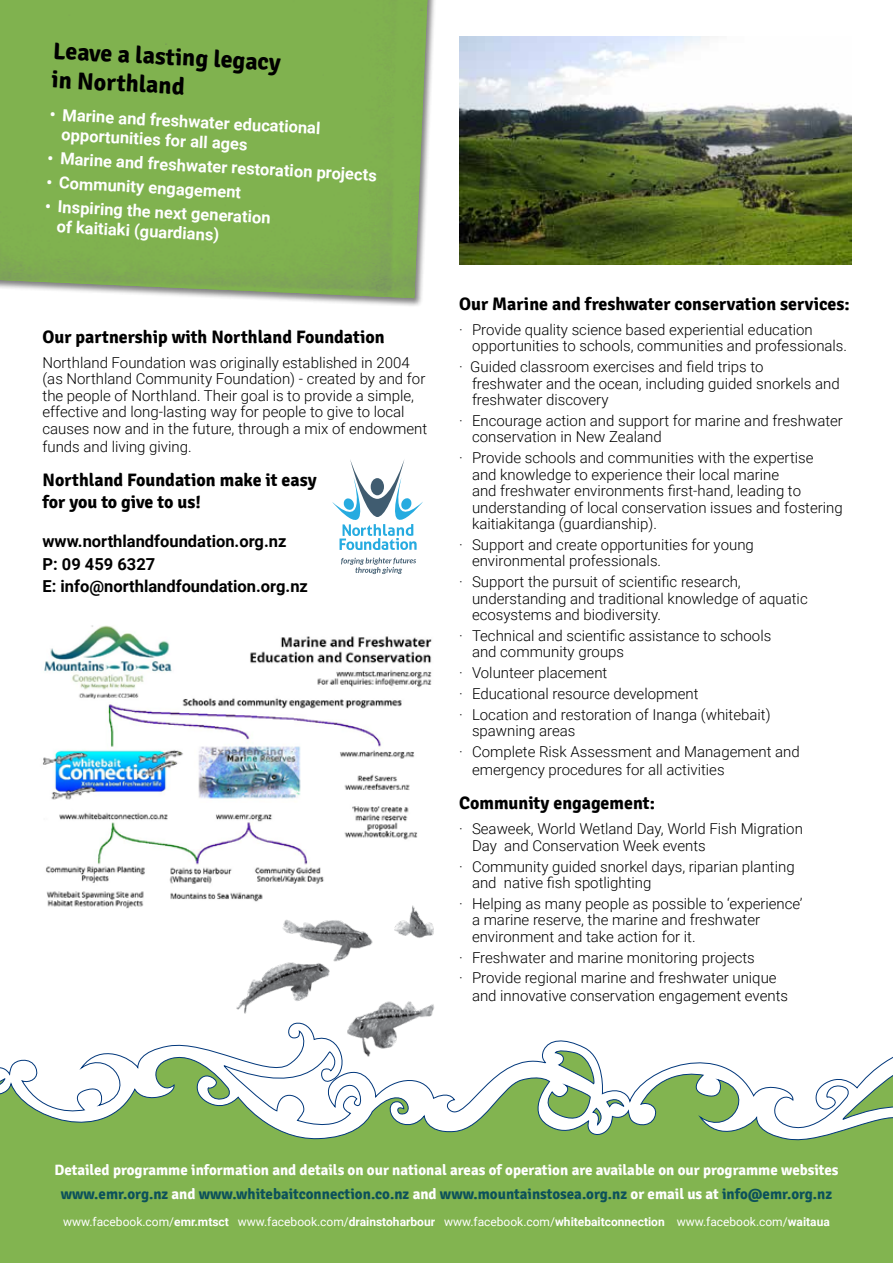
<style>
.page{position:relative;width:893px;height:1263px;background:#fff}
.page>*{position:absolute;margin:0;border:0;box-sizing:border-box;transform-origin:0 0}
.t1{font:700 24px/28.8px "Signika";color:#000}
.t2{font:700 18px/21.6px "Signika";color:#000}
.t3{font:700 16.5px/19.8px "Roboto";color:#fff}
.t4{font:700 16.5px/22.5px "Roboto";color:#000}
.t5{font:300 15px/16.5px "Roboto";color:#000}
.t6{font:700 15px/23.4px "Signika";color:#fff;text-align:center}
.t7{font:12px "Roboto";color:#fff}
.s1{color:#0c515a}
.s2{font-weight:700}
</style>
<div class="page">
<div style="left:0;top:1146px;width:893px;height:117px;background:#82b450"></div>
<svg style="left:0;top:1040px;width:893px;height:106px"></svg>
<div style="left:0;top:0;width:439px;height:307px;background:#000;opacity:.5"></div>
<img style="left:0;top:0;width:427px;height:298px">
<svg style="left:332px;top:459px;width:91px;height:115px"></svg>
<img style="left:42px;top:625px;width:390px;height:284px">
<img style="left:459px;top:36px;width:392px;height:229px">
<img style="left:182px;top:863px;width:269px;height:194px">
<h1 class="t1" style="left:54px;top:37px;width:230px;rotate:3deg">Leave a lasting legacy in Northland</h1>
<p class="t3" style="left:63px;top:104px;width:260px;text-indent:-13px;rotate:3deg">• Marine and freshwater educational opportunities for all ages</p>
<p class="t3" style="left:48px;top:147px;width:331px;rotate:3deg">• Marine and freshwater restoration projects</p>
<p class="t3" style="left:47px;top:171px;width:197px;rotate:3deg">• Community engagement</p>
<p class="t3" style="left:58px;top:196px;width:215px;text-indent:-13px;rotate:3deg">• Inspiring the next generation of kaitiaki (guardians)</p>
<p class="t2" style="left:43px;top:326px;width:344px">Our partnership with Northland Foundation</p>
<p class="t5" style="left:43px;top:354px;width:386px">Northland Foundation was originally established in 2004 (as Northland Community Foundation) - created by and for the people of Northland. Their goal is to provide a simple, effective and long-lasting way for people to give to local causes now and in the future, through a mix of endowment</p>
<p class="t5" style="left:43px;top:438px;width:151px">funds and living giving.</p>
<p class="t2" style="left:43px;top:470px;width:276px">Northland Foundation make it easy for you to give to us!</p>
<p class="t4" style="left:43px;top:530px;width:267px">www.northlandfoundation.org.nz<br>P: 09 459 6327<br>E: info@northlandfoundation.org.nz</p>
<p class="t2" style="left:459px;top:293px;width:392px">Our Marine and freshwater conservation services:</p>
<p class="t5" style="left:472px;top:321px;width:377px;text-indent:-13px">· Provide quality science based experiential education opportunities to schools, communities and professionals.</p>
<p class="t5" style="left:472px;top:358px;width:369px;text-indent:-13px">· Guided classroom exercises and field trips to<br>freshwater and the ocean, including guided snorkels and freshwater discovery</p>
<p class="t5" style="left:472px;top:412px;width:372px;text-indent:-13px">· Encourage action and support for marine and freshwater conservation in New Zealand</p>
<p class="t5" style="left:472px;top:449px;width:372px;text-indent:-13px">· Provide schools and communities with the expertise<br>and knowledge to experience their local marine<br>and freshwater environments first-hand, leading to understanding of local conservation issues and fostering kaitiakitanga (guardianship).</p>
<p class="t5" style="left:472px;top:536px;width:283px;text-indent:-13px">· Support and create opportunities for young environmental professionals.</p>
<p class="t5" style="left:472px;top:573px;width:337px;text-indent:-13px">· Support the pursuit of scientific research, understanding and traditional knowledge of aquatic ecosystems and biodiversity.</p>
<p class="t5" style="left:472px;top:627px;width:301px;text-indent:-13px">· Technical and scientific assistance to schools and community groups</p>
<p class="t5" style="left:459px;top:662px;width:313px;line-height:20.7px">· Volunteer placement<br>· Educational resource development<br>· Location and restoration of Inanga (whitebait)</p>
<p class="t5" style="left:459px;top:720px;width:342px;line-height:20.7px;text-indent:13px">spawning areas<br>· Complete Risk Assessment and Management and</p>
<p class="t5" style="left:472px;top:761px;width:254px">emergency procedures for all activities</p>
<p class="t2" style="left:459px;top:793px;width:197px">Community engagement:</p>
<p class="t5" style="left:472px;top:820px;width:332px;text-indent:-13px">· Seaweek, World Wetland Day, World Fish Migration<br>Day and Conservation Week events</p>
<p class="t5" style="left:472px;top:857px;width:324px;text-indent:-13px">· Community guided snorkel days, riparian planting and native fish spotlighting</p>
<p class="t5" style="left:472px;top:895px;width:332px;text-indent:-13px">· Helping as many people as possible to ‘experience’ a marine reserve, the marine and freshwater environment and take action for it.</p>
<p class="t5" style="left:459px;top:946px;width:319px;line-height:20.7px">· Freshwater and marine monitoring projects<br>· Provide regional marine and freshwater unique</p>
<p class="t5" style="left:472px;top:987px;width:318px">and innovative conservation engagement events</p>
<p class="t6" style="left:54px;top:1159px;width:786px">Detailed programme information and details on our national areas of operation are available on our programme websites <span class="s1">www.emr.org.nz</span> and <span class="s1">www.whitebaitconnection.co.nz</span> and <span class="s1">www.mountainstosea.org.nz</span> or email us at <span class="s1">info@emr.org.nz</span></p>
<p class="t7" style="left:63px;top:1214px;width:768px">www.facebook.com/<span class="s2">emr.mtsct</span> www.facebook.com/<span class="s2">drainstoharbour</span> www.facebook.com/<span class="s2">whitebaitconnection</span> www.facebook.com/<span class="s2">waitaua</span></p>
</div>
